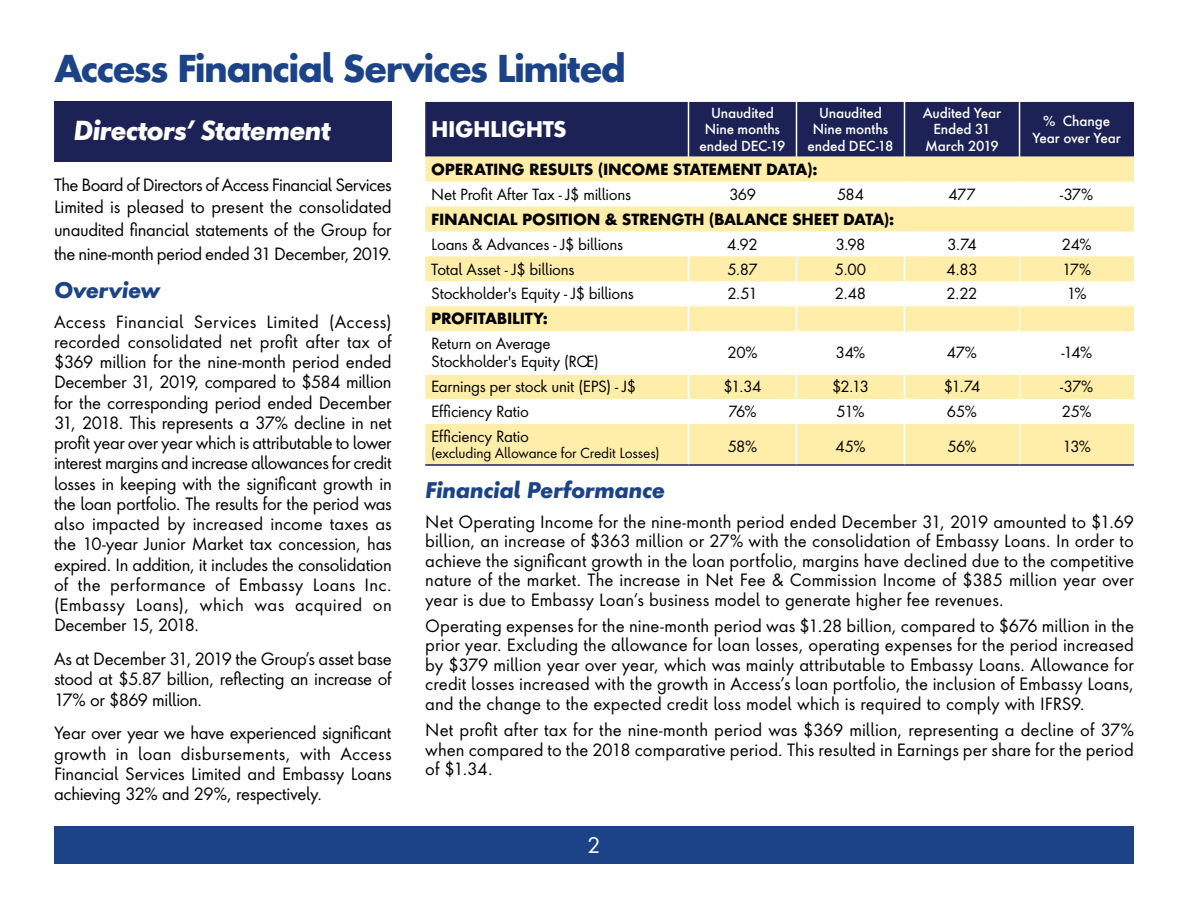
<style>
.page{position:relative;width:1188px;height:918px;background:#fff}
.page>*{position:absolute;margin:0;border:0;box-sizing:border-box;transform-origin:0 0}
.t1{font:700 36px "Futura Next";letter-spacing:-.045em;color:#1c4387}
.t2{font:italic 700 25.5px "Futura Next";letter-spacing:-.04em;color:#fff}
.t3{font:italic 700 21px "Futura Next";letter-spacing:-.025em;color:#1c4387}
.t4{font:700 21px "Futura Next";letter-spacing:-.025em;color:#fff}
.t5{font:21px "Futura Next";color:#fff}
.t6{font:16.5px/20.2px "Futura Next";letter-spacing:-.01em;color:#000;text-align:justify}
.t7{font:16.5px "Futura Next";letter-spacing:-.03em;color:#000}
.t8{font:15px/18px "Futura Next";letter-spacing:-.02em;color:#000}
.t9{font:700 15px "Futura Next";letter-spacing:-.015em;color:#000}
.t10{font:500 13.5px/16.2px "Futura Next";letter-spacing:-.01em;color:#fff;text-align:center}
.t11{font:13.5px "Futura Next";letter-spacing:-.015em;color:#000}
</style>
<div class="page">
<div style="left:54px;top:826px;width:1080px;height:38px;background:#1c4387"></div>
<div style="left:54px;top:102px;width:338px;height:60px;background:#1d2256"></div>
<div style="left:425px;top:102px;width:709px;height:55px;background:#1d2256"></div>
<svg style="left:425px;top:157px;width:709px;height:307px;fill:#fea"></svg>
<hr style="left:688px;top:102px;width:1px;height:55px;background:#fff">
<hr style="left:796px;top:102px;width:1px;height:55px;background:#fff">
<hr style="left:904px;top:102px;width:1px;height:55px;background:#fff">
<hr style="left:1019px;top:102px;width:1px;height:55px;background:#fff">
<svg style="left:688px;top:182px;width:1px;height:25px"></svg>
<svg style="left:796px;top:182px;width:1px;height:25px"></svg>
<svg style="left:904px;top:182px;width:1px;height:25px"></svg>
<svg style="left:1019px;top:182px;width:1px;height:25px"></svg>
<svg style="left:688px;top:232px;width:1px;height:99px"></svg>
<svg style="left:796px;top:232px;width:1px;height:99px"></svg>
<svg style="left:904px;top:232px;width:1px;height:99px"></svg>
<svg style="left:1019px;top:232px;width:1px;height:99px"></svg>
<hr style="left:688px;top:331px;width:1px;height:42px;background:#fff">
<hr style="left:796px;top:331px;width:1px;height:42px;background:#fff">
<hr style="left:904px;top:331px;width:1px;height:42px;background:#fff">
<hr style="left:1019px;top:331px;width:1px;height:42px;background:#fff">
<svg style="left:688px;top:375px;width:1px;height:49px"></svg>
<svg style="left:796px;top:375px;width:1px;height:49px"></svg>
<svg style="left:904px;top:375px;width:1px;height:49px"></svg>
<svg style="left:1019px;top:375px;width:1px;height:49px"></svg>
<hr style="left:688px;top:424px;width:1px;height:40px;background:#fff">
<hr style="left:796px;top:424px;width:1px;height:40px;background:#fff">
<hr style="left:904px;top:424px;width:1px;height:40px;background:#fff">
<hr style="left:1019px;top:424px;width:1px;height:40px;background:#fff">
<hr style="left:425px;top:373px;width:263px;height:2px;background:#fff">
<hr style="left:688px;top:373px;width:108px;height:2px;background:#fff">
<hr style="left:796px;top:373px;width:108px;height:2px;background:#fff">
<hr style="left:904px;top:373px;width:116px;height:2px;background:#fff">
<hr style="left:1020px;top:373px;width:114px;height:2px;background:#fff">
<hr style="left:425px;top:464px;width:263px;height:2px;background:#1d2256">
<hr style="left:688px;top:464px;width:108px;height:2px;background:#1d2256">
<hr style="left:796px;top:464px;width:108px;height:2px;background:#1d2256">
<hr style="left:904px;top:464px;width:116px;height:2px;background:#1d2256">
<hr style="left:1020px;top:464px;width:114px;height:2px;background:#1d2256">
<h1 class="t1" style="left:54px;top:44px;width:574px">Access Financial Services Limited</h1>
<p class="t10" style="left:700px;top:105px;width:87px">Unaudited<br>Nine months ended DEC-19</p>
<p class="t10" style="left:808px;top:105px;width:88px">Unaudited<br>Nine months ended DEC-18</p>
<p class="t10" style="left:923px;top:105px;width:80px">Audited Year<br>Ended 31<br>March 2019</p>
<p class="t10" style="left:1033px;top:113px;width:90px">% Change<br>Year over Year</p>
<p class="t9" style="left:431px;top:159px;width:388px">OPERATING RESULTS (INCOME STATEMENT DATA):</p>
<p class="t8" style="left:431px;top:184px;width:201px">Net Profit After Tax - J$ millions</p>
<p class="t8" style="left:729px;top:184px;width:28px">369</p>
<p class="t8" style="left:837px;top:184px;width:29px">584</p>
<p class="t8" style="left:948px;top:184px;width:29px">477</p>
<p class="t8" style="left:1060px;top:184px;width:35px">-37%</p>
<p class="t9" style="left:431px;top:209px;width:465px">FINANCIAL POSITION &amp; STRENGTH (BALANCE SHEET DATA):</p>
<p class="t8" style="left:431px;top:234px;width:193px">Loans &amp; Advances - J$ billions</p>
<p class="t8" style="left:727px;top:234px;width:32px">4.92</p>
<p class="t8" style="left:835px;top:234px;width:32px">3.98</p>
<p class="t8" style="left:947px;top:234px;width:31px">3.74</p>
<p class="t8" style="left:1062px;top:234px;width:31px">24%</p>
<p class="t8" style="left:431px;top:259px;width:145px">Total Asset - J$ billions</p>
<p class="t8" style="left:727px;top:259px;width:32px">5.87</p>
<p class="t8" style="left:835px;top:259px;width:33px">5.00</p>
<p class="t8" style="left:947px;top:259px;width:32px">4.83</p>
<p class="t8" style="left:1062px;top:259px;width:31px">17%</p>
<p class="t8" style="left:431px;top:284px;width:204px">Stockholder's Equity - J$ billions</p>
<p class="t8" style="left:727px;top:284px;width:32px">2.51</p>
<p class="t8" style="left:835px;top:284px;width:33px">2.48</p>
<p class="t8" style="left:947px;top:284px;width:32px">2.22</p>
<p class="t8" style="left:1067px;top:284px;width:21px">1%</p>
<p class="t9" style="left:431px;top:309px;width:118px">PROFITABILITY:</p>
<p class="t8" style="left:431px;top:334px;width:169px">Return on Average<br>Stockholder's Equity (ROE)</p>
<p class="t8" style="left:727px;top:343px;width:32px">20%</p>
<p class="t8" style="left:836px;top:343px;width:31px">34%</p>
<p class="t8" style="left:947px;top:343px;width:32px">47%</p>
<p class="t8" style="left:1061px;top:343px;width:32px">-14%</p>
<p class="t8" style="left:431px;top:377px;width:206px">Earnings per stock unit (EPS) - J$</p>
<p class="t8" style="left:724px;top:377px;width:40px">$1.34</p>
<p class="t8" style="left:832px;top:377px;width:38px">$2.13</p>
<p class="t8" style="left:944px;top:377px;width:38px">$1.74</p>
<p class="t8" style="left:1060px;top:377px;width:35px">-37%</p>
<p class="t8" style="left:431px;top:402px;width:99px">Efficiency Ratio</p>
<p class="t8" style="left:728px;top:402px;width:30px">76%</p>
<p class="t8" style="left:837px;top:402px;width:29px">51%</p>
<p class="t8" style="left:947px;top:402px;width:32px">65%</p>
<p class="t8" style="left:1062px;top:402px;width:31px">25%</p>
<p class="t8" style="left:431px;top:427px;width:99px">Efficiency Ratio</p>
<p class="t11" style="left:431px;top:443px;width:230px">(excluding Allowance for Credit Losses)</p>
<h2 class="t2" style="left:74px;top:114px;width:259px">Directors’ Statement</h2>
<p class="t4" style="left:431px;top:115px;width:137px">HIGHLIGHTS</p>
<p class="t6" style="left:54px;top:173px;width:339px;line-height:22.5px">The Board of Directors of Access Financial Services Limited is pleased to present the consolidated unaudited financial statements of the Group for</p>
<p class="t7" style="left:54px;top:241px;width:339px">the nine-month period ended 31 December, 2019.</p>
<p class="t3" style="left:54px;top:277px;width:108px">Overview</p>
<p class="t6" style="left:54px;top:311px;width:339px">Access Financial Services Limited (Access) recorded consolidated net profit after tax of $369 million for the nine-month period ended December 31, 2019, compared to $584 million for the corresponding period ended December 31, 2018. This represents a 37% decline in net profit year over year which is attributable to lower interest margins and increase allowances for credit losses in keeping with the significant growth in the loan portfolio. The results for the period was also impacted by increased income taxes as the 10-year Junior Market tax concession, has expired. In addition, it includes the consolidation of the performance of Embassy Loans Inc. (Embassy Loans), which was acquired on December 15, 2018.</p>
<p class="t6" style="left:54px;top:648px;width:339px">As at December 31, 2019 the Group’s asset base stood at $5.87 billion, reflecting an increase of 17% or $869 million.</p>
<p class="t6" style="left:54px;top:722px;width:339px">Year over year we have experienced significant growth in loan disbursements, with Access Financial Services Limited and Embassy Loans achieving 32% and 29%, respectively.</p>
<p class="t8" style="left:728px;top:437px;width:31px">58%</p>
<p class="t8" style="left:835px;top:437px;width:32px">45%</p>
<p class="t8" style="left:947px;top:437px;width:31px">56%</p>
<p class="t8" style="left:1062px;top:437px;width:30px">13%</p>
<p class="t3" style="left:425px;top:477px;width:241px">Financial Performance</p>
<p class="t6" style="left:425px;top:511px;width:710px;line-height:19.5px">Net Operating Income for the nine-month period ended December 31, 2019 amounted to $1.69 billion, an increase of $363 million or 27% with the consolidation of Embassy Loans. In order to achieve the significant growth in the loan portfolio, margins have declined due to the competitive nature of the market. The increase in Net Fee &amp; Commission Income of $385 million year over year is due to Embassy Loan’s business model to generate higher fee revenues.</p>
<p class="t6" style="left:425px;top:615px;width:710px;line-height:19.5px">Operating expenses for the nine-month period was $1.28 billion, compared to $676 million in the prior year. Excluding the allowance for loan losses, operating expenses for the period increased by $379 million year over year, which was mainly attributable to Embassy Loans. Allowance for credit losses increased with the growth in Access’s loan portfolio, the inclusion of Embassy Loans, and the change to the expected credit loss model which is required to comply with IFRS9.</p>
<p class="t6" style="left:425px;top:720px;width:710px;line-height:19.5px">Net profit after tax for the nine-month period was $369 million, representing a decline of 37% when compared to the 2018 comparative period. This resulted in Earnings per share for the period of $1.34.</p>
<p class="t5" style="left:588px;top:830px;width:14px">2</p>
</div>
